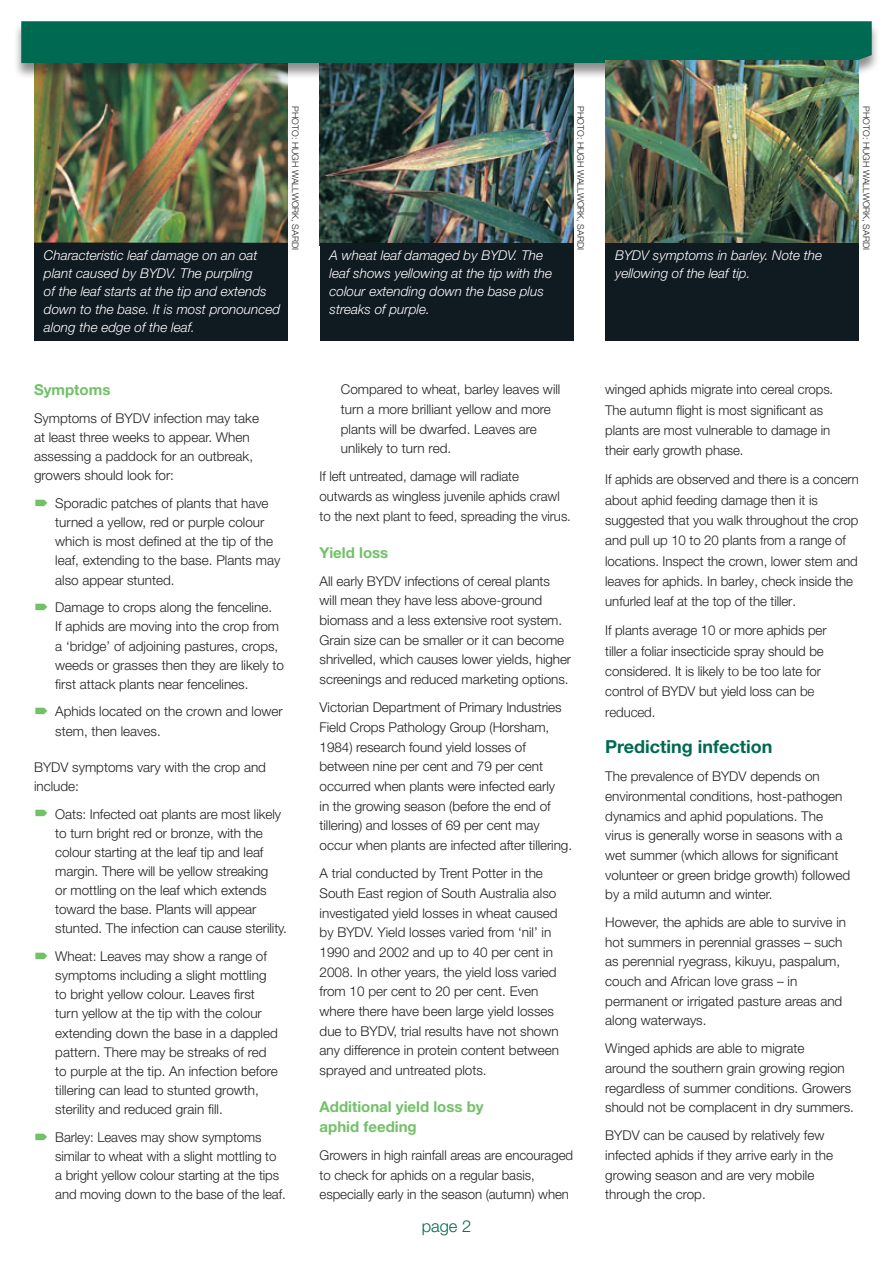
<style>
.page{position:relative;width:893px;height:1263px;background:#fff}
.page>*{position:absolute;margin:0;border:0;box-sizing:border-box;transform-origin:0 0}
._04__Crosshead_1{font:700 18px "Helvetica Neue";color:#006951}
._02__Head_title{font:300 16.5px "Helvetica Neue";color:#006951}
._04__Crosshead_2{font:700 15px/19.6px "Helvetica Neue";color:#71c167}
.Normal__Web{font:300 13.5px/19.6px "Helvetica Neue";letter-spacing:-.005em;color:#231f20}
.No_Spacing{font:300 13.5px/19.6px "Helvetica Neue";color:#231f20}
._07__Caption{font:italic 300 13.5px/18px "Helvetica Neue";color:#fff}
.Body_Text{font:300 13.5px/19.2px "Helvetica Neue";color:#231f20}
._07__Photo_credit{font:300 9px "Helvetica Neue";color:#231f20}
.s1{font-family:"Helvetica Neue LT"}
</style>
<div class="page">
<img style="left:34px;top:80px;width:254px;height:163px">
<div style="left:34px;top:243px;width:254px;height:98px;background:#101a21"></div>
<img style="left:320px;top:80px;width:253px;height:163px">
<div style="left:320px;top:243px;width:253px;height:98px;background:#101a21"></div>
<div style="left:13px;top:22px;width:867px;height:58px;background:#231f20;opacity:.5"></div>
<div style="left:21px;top:21px;width:851px;height:42px;background:#006951"></div>
<img style="left:605px;top:61px;width:254px;height:182px">
<div style="left:605px;top:243px;width:254px;height:98px;background:#101a21"></div>
<p class="_07__Caption" style="left:44px;top:246px;width:238px">Characteristic leaf damage on an oat plant caused by BYDV. The purpling<br>of the leaf starts at the tip and extends down to the base. It is most pronounced along the edge of the leaf.</p>
<p class="_07__Photo_credit" style="left:301px;top:106px;width:145px;rotate:90deg">PHOTO: HUGH WALLWORK, SARDI</p>
<p class="_04__Crosshead_2" style="left:34px;top:380px;width:78px">Symptoms</p>
<p class="Body_Text" style="left:34px;top:408px;width:227px">Symptoms of BYDV infection may take at least three weeks to appear. When assessing a paddock for an outbreak, growers should look for:</p>
<p class="Normal__Web" style="left:55px;top:493px;width:227px;line-height:19.2px">Sporadic patches of plants that have turned a yellow, red or purple colour which is most defined at the tip of the leaf, extending to the base. Plants may also appear stunted.</p>
<p class="Normal__Web" style="left:55px;top:597px;width:230px;line-height:19.2px">Damage to crops along the fenceline.<br>If aphids are moving into the crop from a ‘bridge’ of adjoining pastures, crops, weeds or grasses then they are likely to first attack plants near fencelines.</p>
<p class="Normal__Web" style="left:55px;top:702px;width:229px;line-height:19.2px">Aphids located on the crown and lower stem, then leaves.</p>
<p class="Body_Text" style="left:34px;top:757px;width:234px">BYDV symptoms vary with the crop and include:</p>
<p class="Normal__Web" style="left:55px;top:804px;width:233px;line-height:19.2px">Oats: Infected oat plants are most likely to turn bright red or bronze, with the colour starting at the leaf tip and leaf margin. There will be yellow streaking<br>or mottling on the leaf which extends toward the base. Plants will appear stunted. The infection can cause sterility.</p>
<p class="Normal__Web" style="left:55px;top:946px;width:224px;line-height:19.2px">Wheat: Leaves may show a range of symptoms including a slight mottling to bright yellow colour. Leaves first turn yellow at the tip with the colour extending down the base in a dappled pattern. There may be streaks of red to purple at the tip. An infection before tillering can lead to stunted growth, sterility and reduced grain fill.</p>
<p class="Normal__Web" style="left:55px;top:1127px;width:232px;line-height:19.2px">Barley: Leaves may show symptoms similar to wheat with a slight mottling to a bright yellow colour starting at the tips and moving down to the base of the leaf.</p>
<p class="_07__Caption" style="left:330px;top:246px;width:224px">A wheat leaf damaged by BYDV. The leaf shows yellowing at the tip with the colour extending down the base plus streaks of purple.</p>
<p class="_07__Photo_credit" style="left:586px;top:106px;width:145px;rotate:90deg">PHOTO: HUGH WALLWORK, SARDI</p>
<p class="Normal__Web" style="left:341px;top:379px;width:221px">Compared to wheat, barley leaves will turn a more brilliant yellow and more plants will be dwarfed. Leaves are unlikely to turn red.</p>
<p class="Body_Text" style="left:320px;top:466px;width:253px;line-height:19.6px">If left untreated, damage will radiate outwards as wingless juvenile aphids crawl to the next plant to feed, spreading the virus.</p>
<p class="_04__Crosshead_2" style="left:320px;top:542px;width:70px">Yield loss</p>
<p class="Normal__Web" style="left:320px;top:571px;width:253px">All early BYDV infections of cereal plants<br>will mean they have less above-ground biomass and a less extensive root system.<br>Grain size can be smaller or it can become shrivelled, which causes lower yields, higher screenings and reduced marketing options.</p>
<p class="Normal__Web" style="left:320px;top:697px;width:254px">Victorian Department of Primary Industries Field Crops Pathology Group (Horsham, 1984) research found yield losses of between nine per cent and 79 per cent occurred when plants were infected early<br>in the growing season (before the end of tillering) and losses of 69 per cent may occur when plants are infected after tillering.</p>
<p class="Normal__Web" style="left:320px;top:863px;width:241px">A trial conducted by Trent Potter in the South East region of South Australia also investigated yield losses in wheat caused by BYDV. Yield losses varied from ‘nil’ in 1990 and 2002 and up to 40 per cent in 2008. In other years, the yield loss varied from 10 per cent to 20 per cent. Even where there have been large yield losses due to BYDV, trial results have not shown any difference in protein content between sprayed and untreated plots.</p>
<p class="_04__Crosshead_2" style="left:320px;top:1096px;width:166px">Additional yield loss by aphid feeding</p>
<p class="Normal__Web" style="left:320px;top:1145px;width:255px">Growers in high rainfall areas are encouraged to check for aphids on a regular basis, especially early in the season (autumn) when</p>
<p class="_02__Head_title" style="left:422px;top:1216px;width:51px">page 2</p>
<p class="_07__Caption" style="left:615px;top:246px;width:209px">BYDV symptoms in barley. Note the yellowing of the leaf tip.</p>
<p class="_07__Photo_credit" style="left:872px;top:106px;width:145px;rotate:90deg">PHOTO: HUGH WALLWORK, SARDI</p>
<p class="Normal__Web" style="left:605px;top:379px;width:230px;line-height:20.4px">winged aphids migrate into cereal crops.<br>The autumn flight is most significant as plants are most vulnerable to damage in their early growth phase.</p>
<p class="Normal__Web" style="left:605px;top:469px;width:255px;line-height:20.4px">If aphids are observed and there is a concern about aphid feeding damage then it is suggested that you walk throughout the crop and pull up 10 to 20 plants from a range of locations. Inspect the crown, lower stem and leaves for aphids. In barley, check inside the unfurled leaf at the top of the tiller.</p>
<p class="Normal__Web" style="left:605px;top:620px;width:223px;line-height:20.4px">If plants average 10 or more aphids per tiller a foliar insecticide spray should be considered. <span class="s1">It is</span> likely <span class="s1">to</span> be too late for control of BYDV but yield loss <span class="s1">can be reduced.</span></p>
<p class="_04__Crosshead_1" style="left:605px;top:736px;width:169px">Predicting infection</p>
<p class="No_Spacing" style="left:605px;top:766px;width:246px">The prevalence of BYDV depends on environmental conditions, host-pathogen dynamics and aphid populations. The virus is generally worse in seasons with a wet summer (which allows for significant volunteer or green bridge growth) followed by a mild autumn and winter.</p>
<p class="No_Spacing" style="left:605px;top:912px;width:242px">However, the aphids are able to survive in hot summers in perennial grasses – such as perennial ryegrass, kikuyu, paspalum, couch and African love grass – in permanent or irrigated pasture areas and along waterways.</p>
<p class="Normal__Web" style="left:605px;top:1038px;width:250px">Winged aphids are able to migrate<br>around the southern grain growing region regardless of summer conditions. Growers should not be complacent in dry summers.</p>
<p class="Normal__Web" style="left:605px;top:1125px;width:229px">BYDV can be caused by relatively few infected aphids if they arrive early in the growing season and are very mobile through the crop.</p>
</div>
